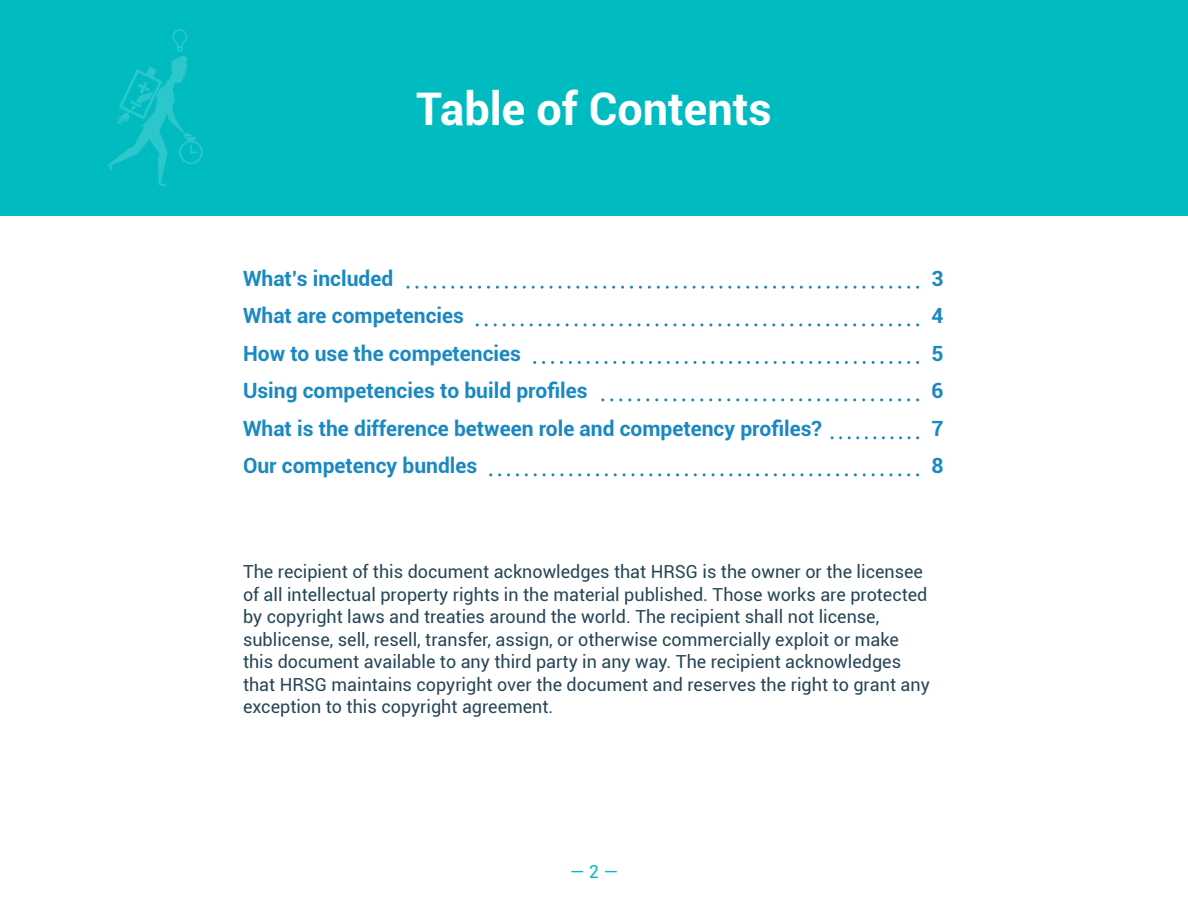
<style>
.page{position:relative;width:1188px;height:918px;background:#fff}
.page>*{position:absolute;margin:0;border:0;box-sizing:border-box;transform-origin:0 0}
.t1{font:700 45px "Roboto";color:#fff}
.t2{font:700 21px "Roboto";color:#1a89c1}
.t3{font:18px/22.5px "Roboto";color:#264656}
.t4{font:18px "Roboto";color:#00bcc1}
</style>
<div class="page">
<div style="left:0;top:0;width:1188px;height:216px;background:#00bcc1"></div>
<svg style="left:407px;top:286px;width:503px;height:3px"></svg>
<svg style="left:865px;top:436px;width:11px;height:3px"></svg>
<svg style="left:848px;top:436px;width:11px;height:3px"></svg>
<svg style="left:831px;top:436px;width:11px;height:3px"></svg>
<svg style="left:908px;top:436px;width:11px;height:3px"></svg>
<svg style="left:498px;top:473px;width:412px;height:3px"></svg>
<svg style="left:610px;top:398px;width:300px;height:3px"></svg>
<svg style="left:542px;top:361px;width:368px;height:3px"></svg>
<svg style="left:485px;top:323px;width:425px;height:3px"></svg>
<svg style="left:108px;top:29px;width:95px;height:158px"></svg>
<h1 class="t1" style="left:416px;top:77px;width:357px">Table of Contents</h1>
<p class="t2" style="left:243px;top:263px;width:152px">What’s included</p>
<p class="t2" style="left:932px;top:263px;width:14px">3</p>
<p class="t2" style="left:243px;top:301px;width:222px">What are competencies</p>
<p class="t2" style="left:932px;top:301px;width:14px">4</p>
<p class="t2" style="left:243px;top:338px;width:280px">How to use the competencies</p>
<p class="t2" style="left:932px;top:338px;width:14px">5</p>
<p class="t2" style="left:243px;top:376px;width:346px">Using competencies to build profiles</p>
<p class="t2" style="left:932px;top:376px;width:14px">6</p>
<p class="t2" style="left:243px;top:413px;width:581px">What is the difference between role and competency profiles?</p>
<p class="t2" style="left:932px;top:413px;width:14px">7</p>
<p class="t2" style="left:243px;top:451px;width:236px">Our competency bundles</p>
<p class="t2" style="left:932px;top:451px;width:14px">8</p>
<p class="t3" style="left:243px;top:560px;width:688px">The recipient of this document acknowledges that HRSG is the owner or the licensee of all intellectual property rights in the material published. Those works are protected by copyright laws and treaties around the world. The recipient shall not license, sublicense, sell, resell, transfer, assign, or otherwise commercially exploit or make this document available to any third party in any way. The recipient acknowledges that HRSG maintains copyright over the document and reserves the right to grant any exception to this copyright agreement.</p>
<p class="t4" style="left:570px;top:858px;width:50px">— 2 —</p>
</div>
